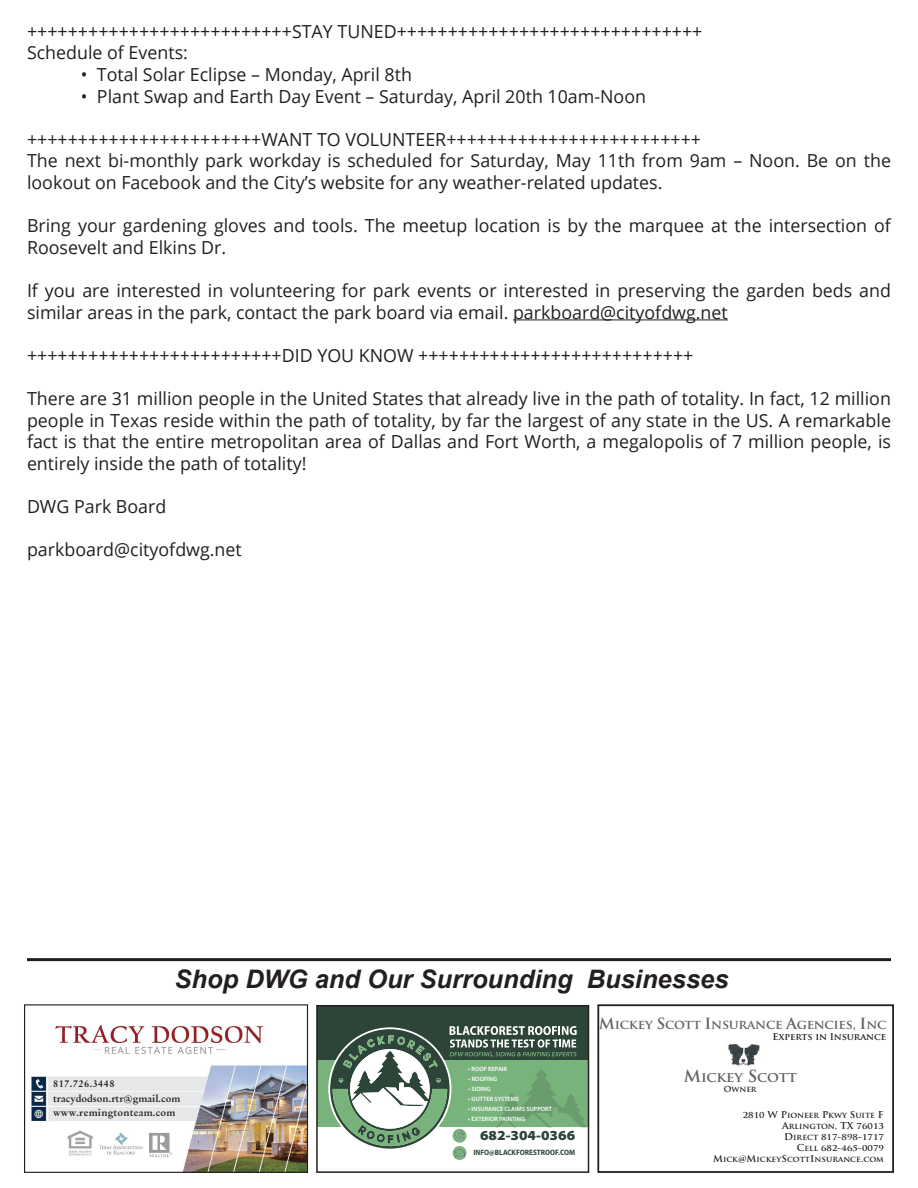
<style>
.page{position:relative;width:918px;height:1188px;background:#fff}
.page>*{position:absolute;margin:0;border:0;box-sizing:border-box;transform-origin:0 0}
.t1{font:italic 700 25.5px "Arial";color:#231f20}
.t2{font:18px/21.6px "Open Sans";color:#231f20}
.t3{font:700 13.95px "Trajan Pro";letter-spacing:-.01em;color:#636366}
.t4{font:900 semi-expanded 13.8px "Myriad Pro";color:#2c4538}
.t5{font:700 12.75px "Trajan Pro";letter-spacing:-.02em;color:#636366}
.t6{font:700 10.05px/14.2px "Garamand Classic";color:#231f20;scale:1.04 1}
.t7{font:700 10.05px "Garamand Classic";letter-spacing:.04em;color:#231f20;scale:1.04 1}
.t8{font:700 9.3px/11.1px "Trajan Pro";color:#231f20;text-align:right}
.t9{font:700 8.1px "Trajan Pro";color:#231f20}
.t10{font:700 semi-condensed 7.8px "Myriad Pro";color:#2c4538}
.t11{font:600 6.15px "Myriad Pro";color:#fff}
.s1{font-size:9px}
.s2{font-size:15px}
.s3{font-size:16.2px}
.s4{font-size:9.3px}
.s5{font-size:8.1px}
</style>
<div class="page">
<hr style="left:513px;top:319px;width:215px;height:1px;background:#231f20">
<hr style="left:27px;top:958px;width:864px;height:3px;background:#231f20">
<img style="left:31px;top:1025px;width:275px;height:146px">
<svg style="left:49px;top:1077px;width:159px;height:44px;background:#e3e5e7"></svg>
<div style="left:24px;top:1004px;width:284px;height:169px;border:1px solid #231f20"></div>
<img style="left:728px;top:1043px;width:32px;height:23px">
<div style="left:597px;top:1004px;width:297px;height:169px;border:2px solid #231f20"></div>
<div style="left:317px;top:1006px;width:272px;height:55px;background:#2c4538"></div>
<div style="left:317px;top:1061px;width:272px;height:66px;background:#79b37c"></div>
<svg style="left:330px;top:1026px;width:256px;height:134px"></svg>
<div style="left:316px;top:1005px;width:273px;height:168px;border:2px solid #231f20"></div>
<p class="t2" style="left:27px;top:20px;width:677px">++++++++++++++++++++++++++STAY TUNED++++++++++++++++++++++++++++++</p>
<p class="t2" style="left:27px;top:42px;width:162px">Schedule of Events:</p>
<p class="t2" style="left:81px;top:63px;width:332px">• Total Solar Eclipse – Monday, April 8th</p>
<p class="t2" style="left:81px;top:85px;width:567px">• Plant Swap and Earth Day Event – Saturday, April 20th 10am-Noon</p>
<p class="t2" style="left:27px;top:128px;width:676px">+++++++++++++++++++++++WANT TO VOLUNTEER+++++++++++++++++++++++++</p>
<p class="t2" style="left:27px;top:150px;width:866px">The next bi-monthly park workday is scheduled for Saturday, May 11th from 9am – Noon. Be on the lookout on Facebook and the City’s website for any weather-related updates.</p>
<p class="t2" style="left:27px;top:214px;width:866px">Bring your gardening gloves and tools. The meetup location is by the marquee at the intersection of<br>Roosevelt and Elkins Dr.</p>
<p class="t2" style="left:27px;top:279px;width:866px">If you are interested in volunteering for park events or interested in preserving the garden beds and similar areas in the park, contact the park board via email. parkboard@cityofdwg.net</p>
<p class="t2" style="left:27px;top:344px;width:668px">+++++++++++++++++++++++++DID YOU KNOW +++++++++++++++++++++++++++</p>
<p class="t2" style="left:27px;top:387px;width:866px;text-align:justify">There are 31 million people in the United States that already live in the path of totality. In fact, 12 million people in Texas reside within the path of totality, by far the largest of any state in the US. A remarkable fact is that the entire metropolitan area of Dallas and Fort Worth, a megalopolis of 7 million people, is entirely inside the path of totality!</p>
<p class="t2" style="left:27px;top:495px;width:141px">DWG Park Board</p>
<p class="t2" style="left:27px;top:538px;width:216px">parkboard@cityofdwg.net</p>
<p class="t1" style="left:175px;top:962px;width:556px">Shop DWG and Our Surrounding Businesses</p>
<p class="t7" style="left:53px;top:1077px;width:61px">817.726.3448</p>
<p class="t6" style="left:53px;top:1091px;width:124px">tracydodson.rtr<span class="s1">@</span>gmail.com www.remingtonteam.com</p>
<p class="t11" style="left:468px;top:1065px;width:40px">• ROOF REPAIR</p>
<p class="t11" style="left:468px;top:1105px;width:85px">• INSURANCE CLAIMS SUPPORT</p>
<p class="t11" style="left:468px;top:1075px;width:30px">• ROOFING</p>
<p class="t11" style="left:468px;top:1085px;width:24px">• SIDING</p>
<p class="t11" style="left:468px;top:1116px;width:58px">• EXTERIOR PAINTING</p>
<p class="t11" style="left:468px;top:1095px;width:52px">• GUTTER SYSTEMS</p>
<p class="t4" style="left:480px;top:1126px;width:97px">682-304-0366</p>
<p class="t10" style="left:473px;top:1147px;width:103px">INFO@BLACKFORESTROOF.COM</p>
<p class="t5" style="left:599px;top:1017px;width:289px"><span class="s2">M</span>ickey <span class="s2">S</span>cott <span class="s2">I</span>nsurance <span class="s2">A</span>gencies, <span class="s2">I</span>nc</p>
<p class="t8" style="left:773px;top:1031px;width:115px">Experts in Insurance</p>
<p class="t3" style="left:684px;top:1068px;width:114px"><span class="s3">M</span>ickey <span class="s3">S</span>cott</p>
<p class="t9" style="left:724px;top:1084px;width:34px">Owner</p>
<p class="t9" style="left:743px;top:1110px;width:143px"><span class="s4">2810 W P</span>ioneer <span class="s4">P</span>kwy <span class="s4">S</span>uite <span class="s4">F</span></p>
<p class="t8" style="left:782px;top:1120px;width:103px">A<span class="s5">rlington</span>, TX 76013<br>D<span class="s5">irect</span> 817-898-1717<br>C<span class="s5">ell</span> 682-465-0079</p>
<p class="t9" style="left:713px;top:1154px;width:172px"><span class="s4">M</span>ick<span class="s4">@M</span>ickey<span class="s4">S</span>cott<span class="s4">I</span>nsurance<span class="s4">.</span>com</p>
</div>
